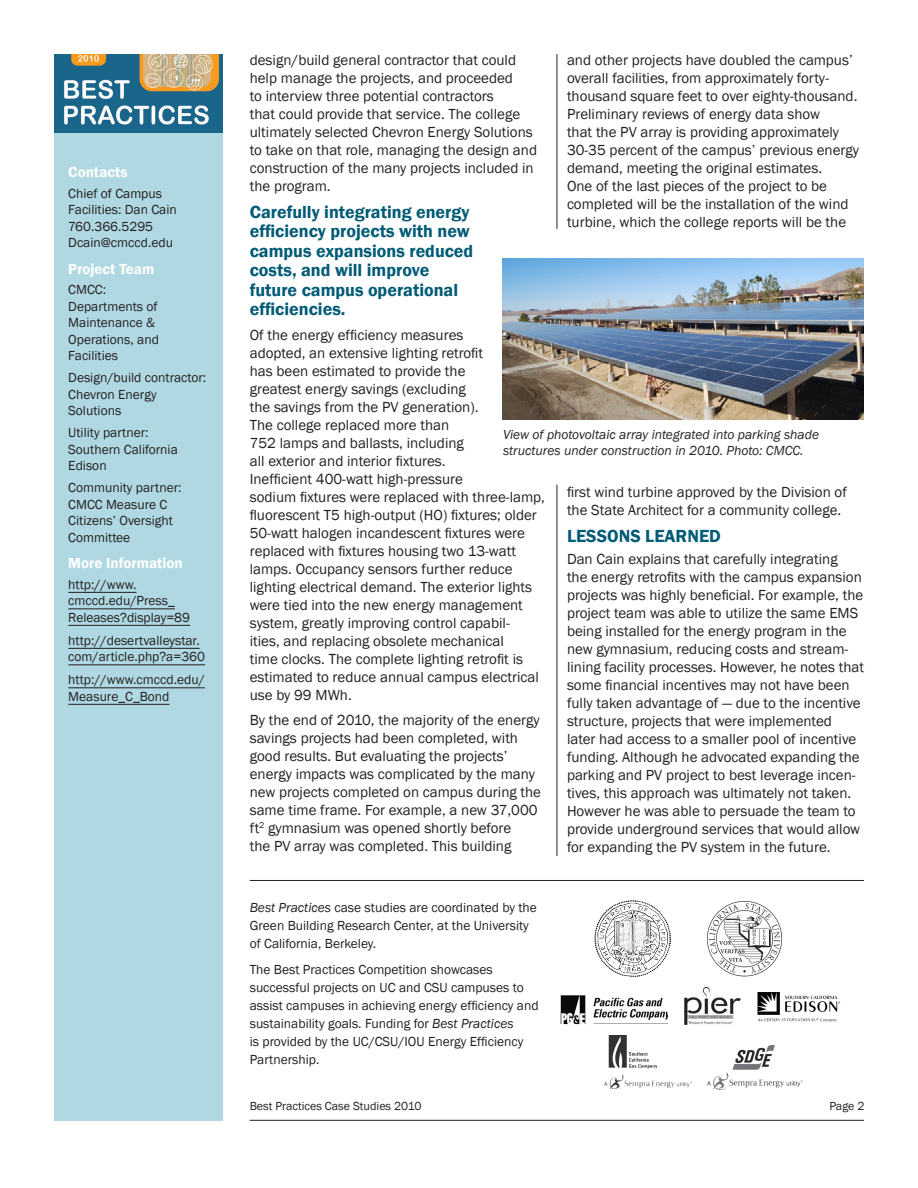
<style>
.page{position:relative;width:918px;height:1188px;background:#fff}
.page>*{position:absolute;margin:0;border:0;box-sizing:border-box;transform-origin:0 0}
.body_text_w__highlig{font:600 18px/19.5px "Franklin Gothic";color:#005b76}
.lessons_learned{font:600 18px "Franklin Gothic";color:#005b76}
.body_text{font:15px/18px "Franklin Gothic";color:#231f20}
.sidebar_head{font:600 15px "Franklin Gothic";color:#fff}
.body_text-2{font:13.5px/18px "Franklin Gothic";color:#231f20}
.Sidebar_text{font:13.5px/16.5px "Franklin Gothic";color:#231f20}
.sidebar_web_link{font:13.5px/16.5px "Franklin Gothic";color:#231f20}
.t1{font:italic 13.5px/16.5px "Franklin Gothic";color:#252122}
.t2{font:12px "Franklin Gothic";color:#231f20}
.s1{font-style:italic}
</style>
<div class="page">
<div style="left:54px;top:126px;width:169px;height:994px;background:#b0d8e3"></div>
<hr style="left:557px;top:485px;width:1px;height:371px;background:#231f20">
<hr style="left:557px;top:54px;width:1px;height:175px;background:#231f20">
<hr style="left:68px;top:592px;width:69px;height:1px;background:#231f20">
<hr style="left:68px;top:609px;width:107px;height:1px;background:#231f20">
<hr style="left:68px;top:625px;width:122px;height:1px;background:#231f20">
<hr style="left:68px;top:648px;width:132px;height:1px;background:#231f20">
<hr style="left:68px;top:665px;width:137px;height:1px;background:#231f20">
<hr style="left:68px;top:688px;width:137px;height:1px;background:#231f20">
<hr style="left:68px;top:704px;width:102px;height:1px;background:#231f20">
<hr style="left:250px;top:880px;width:614px;height:1px;background:#231f20">
<img style="left:54px;top:54px;width:169px;height:79px">
<hr style="left:250px;top:1120px;width:614px;height:1px;background:#231f20">
<img style="left:560px;top:995px;width:108px;height:30px">
<img style="left:684px;top:984px;width:56px;height:40px">
<img style="left:708px;top:1045px;width:94px;height:45px">
<img style="left:757px;top:992px;width:84px;height:29px">
<img style="left:594px;top:900px;width:77px;height:77px">
<img style="left:707px;top:901px;width:76px;height:75px">
<img style="left:605px;top:1035px;width:86px;height:53px">
<img style="left:503px;top:258px;width:361px;height:162px">
<p class="sidebar_head" style="left:68px;top:163px;width:61px">Contacts</p>
<p class="Sidebar_text" style="left:68px;top:185px;width:110px">Chief of Campus<br>Facilities: Dan Cain<br>760.366.5295<br>Dcain@cmccd.edu</p>
<p class="sidebar_head" style="left:68px;top:259px;width:88px">Project Team</p>
<p class="Sidebar_text" style="left:68px;top:282px;width:92px">CMCC:<br>Departments of<br>Maintenance &amp;<br>Operations, and<br>Facilities</p>
<p class="Sidebar_text" style="left:68px;top:370px;width:140px">Design/build contractor:<br>Chevron Energy<br>Solutions</p>
<p class="Sidebar_text" style="left:68px;top:425px;width:111px">Utility partner:<br>Southern California<br>Edison</p>
<p class="Sidebar_text" style="left:68px;top:480px;width:115px">Community partner:<br>CMCC Measure C<br>Citizens’ Oversight<br>Committee</p>
<p class="sidebar_head" style="left:68px;top:554px;width:116px">More Information</p>
<p class="sidebar_web_link" style="left:68px;top:576px;width:123px">http://www. cmccd.edu/Press_<br>Releases?display=89</p>
<p class="sidebar_web_link" style="left:68px;top:632px;width:138px">http://desertvalleystar. com/article.php?a=360</p>
<p class="sidebar_web_link" style="left:68px;top:672px;width:138px">http://www.cmccd.edu/<br>Measure_C_Bond</p>
<p class="body_text" style="left:250px;top:51px;width:289px">design/build general contractor that could help manage the projects, and proceeded<br>to interview three potential contractors<br>that could provide that service. The college ultimately selected Chevron Energy Solutions to take on that role, managing the design and construction of the many projects included in the program.</p>
<p class="body_text_w__highlig" style="left:250px;top:202px;width:225px">Carefully integrating energy efficiency projects with new campus expansions reduced costs, and will improve future campus operational efficiencies.</p>
<p class="body_text" style="left:250px;top:326px;width:297px">Of the energy efficiency measures<br>adopted, an extensive lighting retrofit<br>has been estimated to provide the<br>greatest energy savings (excluding<br>the savings from the PV generation).<br>The college replaced more than<br>752 lamps and ballasts, including<br>all exterior and interior fixtures.<br>Inefficient 400-watt high-pressure<br>sodium fixtures were replaced with three-lamp, fluorescent T5 high-output (HO) fixtures; older 50-watt halogen incandescent fixtures were replaced with fixtures housing two 13-watt lamps. Occupancy sensors further reduce lighting electrical demand. The exterior lights were tied into the new energy management system, greatly improving control capabil-<br>ities, and replacing obsolete mechanical<br>time clocks. The complete lighting retrofit is estimated to reduce annual campus electrical use by 99 MWh.</p>
<p class="body_text" style="left:250px;top:712px;width:293px">By the end of 2010, the majority of the energy savings projects had been completed, with good results. But evaluating the projects’ energy impacts was complicated by the many new projects completed on campus during the same time frame. For example, a new 37,000 ft<sup>2</sup> gymnasium was opened shortly before<br>the PV array was completed. This building</p>
<p class="body_text" style="left:567px;top:51px;width:294px">and other projects have doubled the campus’ overall facilities, from approximately forty&shy;thousand square feet to over eighty-thousand.<br>Preliminary reviews of energy data show<br>that the PV array is providing approximately 30-35 percent of the campus’ previous energy demand, meeting the original estimates.<br>One of the last pieces of the project to be completed will be the installation of the wind turbine, which the college reports will be the</p>
<p class="t1" style="left:503px;top:426px;width:318px">View of photovoltaic array integrated into parking shade structures under construction in 2010. Photo: CMCC.</p>
<p class="body_text" style="left:567px;top:483px;width:281px">first wind turbine approved by the Division of the State Architect for a community college.</p>
<p class="lessons_learned" style="left:567px;top:524px;width:155px">LESSONS LEARNED</p>
<p class="body_text" style="left:567px;top:550px;width:299px">Dan Cain explains that carefully integrating<br>the energy retrofits with the campus expansion projects was highly beneficial. For example, the project team was able to utilize the same EMS being installed for the energy program in the new gymnasium, reducing costs and stream&shy;lining facility processes. However, he notes that some financial incentives may not have been fully taken advantage of — due to the incentive structure, projects that were implemented later had access to a smaller pool of incentive funding. Although he advocated expanding the parking and PV project to best leverage incen&shy;tives, this approach was ultimately not taken.<br>However he was able to persuade the team to provide underground services that would allow for expanding the PV system in the future.</p>
<p class="body_text-2" style="left:250px;top:899px;width:289px"><span class="s1">Best Practices</span> case studies are coordinated by the<br>Green Building Research Center, at the University of California, Berkeley.</p>
<p class="body_text-2" style="left:250px;top:961px;width:290px">The Best Practices Competition showcases successful projects on UC and CSU campuses to assist campuses in achieving energy efficiency and sustainability goals. Funding for <span class="s1">Best Practices<br></span>is provided by the UC/CSU/IOU Energy Efficiency Partnership.</p>
<p class="t2" style="left:250px;top:1099px;width:173px">Best Practices Case Studies 2010</p>
<p class="t2" style="left:829px;top:1099px;width:37px">Page 2</p>
</div>
